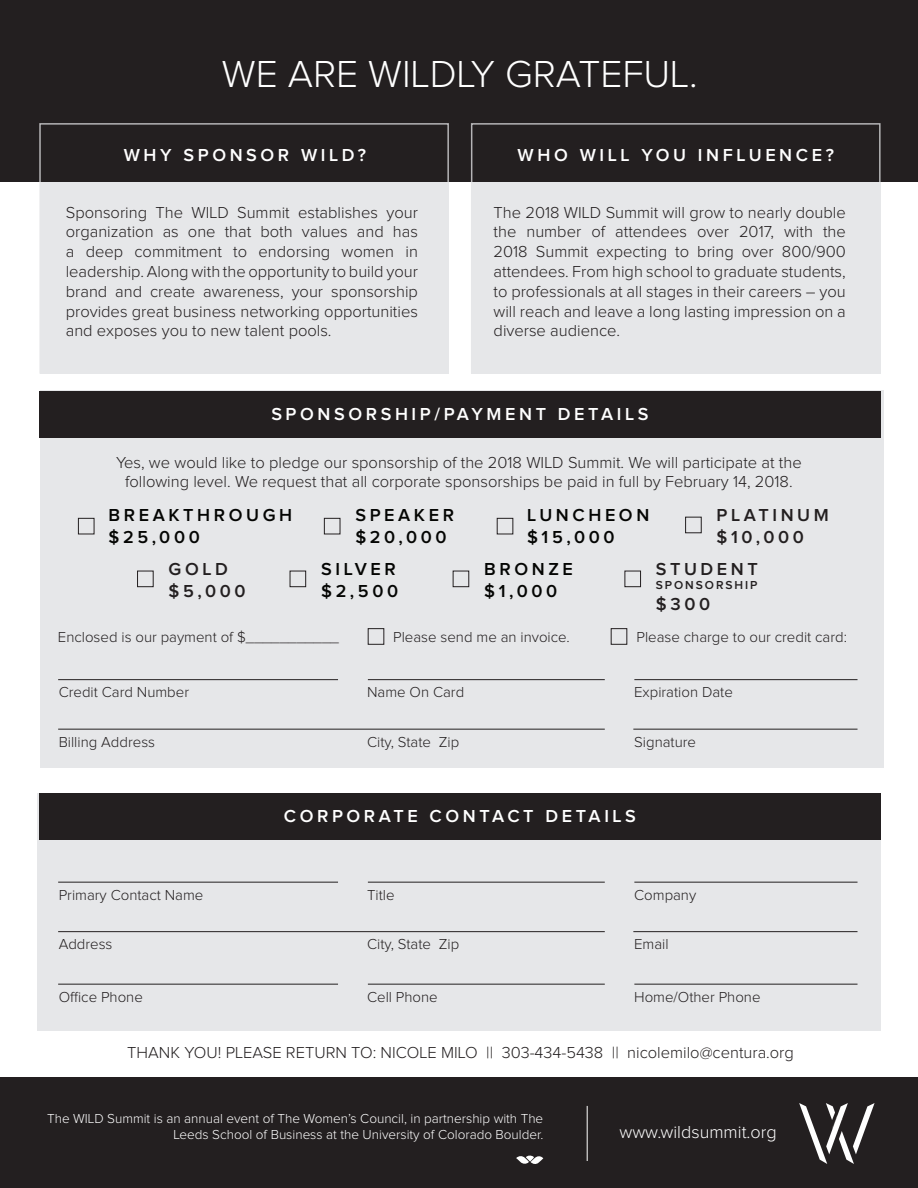
<style>
.page{position:relative;width:918px;height:1188px;background:#fff}
.page>*{position:absolute;margin:0;border:0;box-sizing:border-box;transform-origin:0 0}
.t1{font:300 39px "Proxima Nova";color:#fff}
.t2{font:600 18px "Proxima Nova";letter-spacing:.2em;color:#fff}
.t3{font:600 18px/21.6px "Proxima Nova";letter-spacing:.2em;color:#040503}
.t4{font:600 18px/21.6px "Proxima Nova";letter-spacing:.2em;color:#231f20}
.t5{font:300 18px "Proxima Nova";color:#fff}
.t6{font:300 16.5px/19.8px "Proxima Nova";color:#231f20;text-align:justify}
.t7{font:300 15px "Proxima Nova";color:#231f20}
.t8{font:300 13.5px/16.2px "Proxima Nova";color:#fff;text-align:right}
.t9{font:600 12px "Proxima Nova";letter-spacing:.16em;color:#231f20}
</style>
<div class="page">
<div style="left:40px;top:390px;width:843px;height:378px;background:#e6e7e9"></div>
<div style="left:38px;top:793px;width:843px;height:237px;background:#e6e7e9"></div>
<div style="left:39px;top:391px;width:841px;height:46px;background:#231f20"></div>
<div style="left:39px;top:793px;width:842px;height:47px;background:#231f20"></div>
<div style="left:40px;top:109px;width:409px;height:265px;background:#e6e7e9"></div>
<div style="left:471px;top:160px;width:410px;height:214px;background:#e6e7e9"></div>
<div style="left:0;top:1077px;width:918px;height:111px;background:#231f20"></div>
<svg style="left:516px;top:1155px;width:27px;height:9px"></svg>
<hr style="left:587px;top:1106px;width:1px;height:55px;background:#fff">
<svg style="left:799px;top:1103px;width:76px;height:61px"></svg>
<div style="left:0;top:0;width:918px;height:181px;background:#231f20"></div>
<div style="left:39px;top:123px;width:410px;height:251px;border:2px solid #e6e7e9"></div>
<div style="left:471px;top:123px;width:410px;height:251px;border:2px solid #e6e7e9"></div>
<div style="left:324px;top:518px;width:16px;height:16px;border:1px solid #231f20"></div>
<div style="left:685px;top:517px;width:17px;height:16px;border:1px solid #231f20"></div>
<div style="left:78px;top:518px;width:16px;height:16px;border:1px solid #231f20"></div>
<div style="left:137px;top:571px;width:17px;height:16px;border:1px solid #231f20"></div>
<div style="left:497px;top:518px;width:16px;height:16px;border:1px solid #231f20"></div>
<div style="left:290px;top:571px;width:16px;height:16px;border:1px solid #231f20"></div>
<div style="left:625px;top:571px;width:16px;height:16px;border:1px solid #231f20"></div>
<div style="left:368px;top:628px;width:16px;height:17px;border:1px solid #231f20"></div>
<div style="left:611px;top:628px;width:16px;height:17px;border:1px solid #231f20"></div>
<hr style="left:58px;top:679px;width:280px;height:1px;background:#231f20">
<hr style="left:368px;top:679px;width:237px;height:1px;background:#231f20">
<hr style="left:634px;top:679px;width:224px;height:1px;background:#231f20">
<hr style="left:58px;top:729px;width:547px;height:1px;background:#231f20">
<hr style="left:633px;top:729px;width:225px;height:1px;background:#231f20">
<hr style="left:58px;top:882px;width:280px;height:1px;background:#231f20">
<hr style="left:368px;top:882px;width:237px;height:1px;background:#231f20">
<hr style="left:634px;top:882px;width:224px;height:1px;background:#231f20">
<hr style="left:58px;top:931px;width:547px;height:1px;background:#231f20">
<hr style="left:633px;top:931px;width:225px;height:1px;background:#231f20">
<hr style="left:58px;top:984px;width:280px;height:1px;background:#231f20">
<hr style="left:368px;top:984px;width:237px;height:1px;background:#231f20">
<hr style="left:634px;top:984px;width:224px;height:1px;background:#231f20">
<div style="left:453px;top:571px;width:16px;height:16px;border:1px solid #231f20"></div>
<h1 class="t1" style="left:222px;top:56px;width:477px">WE ARE WILDLY GRATEFUL.</h1>
<p class="t2" style="left:124px;top:147px;width:244px">WHY SPONSOR WILD?</p>
<p class="t2" style="left:518px;top:147px;width:318px">WHO WILL YOU INFLUENCE?</p>
<p class="t6" style="left:66px;top:203px;width:354px">Sponsoring The WILD Summit establishes your organization as one that both values and has a deep commitment to endorsing women in leadership. Along with the opportunity to build your brand and create awareness, your sponsorship provides great business networking opportunities and exposes you to new talent pools.</p>
<p class="t6" style="left:494px;top:203px;width:354px">The 2018 WILD Summit will grow to nearly double the number of attendees over 2017, with the 2018 Summit expecting to bring over 800/900 attendees. From high school to graduate students, to professionals at all stages in their careers – you will reach and leave a long lasting impression on a diverse audience.</p>
<p class="t2" style="left:271px;top:406px;width:379px">SPONSORSHIP/PAYMENT DETAILS</p>
<p class="t6" style="left:116px;top:453px;width:687px;text-align:center">Yes, we would like to pledge our sponsorship of the 2018 WILD Summit. We will participate at the following level. We request that all corporate sponsorships be paid in full by February 14, 2018.</p>
<p class="t3" style="left:109px;top:505px;width:185px">BREAKTHROUGH $25,000</p>
<p class="t4" style="left:169px;top:559px;width:78px">GOLD $5,000</p>
<p class="t3" style="left:527px;top:505px;width:124px">LUNCHEON $15,000</p>
<p class="t3" style="left:355px;top:505px;width:100px">SPEAKER $20,000</p>
<p class="t4" style="left:717px;top:505px;width:114px">PLATINUM $10,000</p>
<p class="t3" style="left:321px;top:559px;width:79px">SILVER $2,500</p>
<p class="t4" style="left:656px;top:559px;width:103px">STUDENT</p>
<p class="t3" style="left:484px;top:559px;width:90px">BRONZE $1,000</p>
<p class="t9" style="left:656px;top:579px;width:103px">SPONSORSHIP</p>
<p class="t4" style="left:656px;top:594px;width:56px">$300</p>
<p class="t7" style="left:58px;top:630px;width:283px">Enclosed is our payment of $___________</p>
<p class="t7" style="left:393px;top:630px;width:178px">Please send me an invoice.</p>
<p class="t7" style="left:637px;top:630px;width:212px">Please charge to our credit card:</p>
<p class="t7" style="left:59px;top:685px;width:132px">Credit Card Number</p>
<p class="t7" style="left:367px;top:685px;width:99px">Name On Card</p>
<p class="t7" style="left:634px;top:685px;width:100px">Expiration Date</p>
<p class="t7" style="left:59px;top:735px;width:98px">Billing Address</p>
<p class="t7" style="left:367px;top:735px;width:94px">City, State Zip</p>
<p class="t7" style="left:634px;top:735px;width:63px">Signature</p>
<p class="t2" style="left:284px;top:808px;width:354px">CORPORATE CONTACT DETAILS</p>
<p class="t7" style="left:59px;top:888px;width:146px">Primary Contact Name</p>
<p class="t7" style="left:367px;top:888px;width:29px">Title</p>
<p class="t7" style="left:634px;top:888px;width:64px">Company</p>
<p class="t7" style="left:59px;top:937px;width:55px">Address</p>
<p class="t7" style="left:367px;top:937px;width:94px">City, State Zip</p>
<p class="t7" style="left:634px;top:937px;width:36px">Email</p>
<p class="t7" style="left:59px;top:990px;width:86px">Office Phone</p>
<p class="t7" style="left:367px;top:990px;width:72px">Cell Phone</p>
<p class="t7" style="left:634px;top:990px;width:128px">Home/Other Phone</p>
<p class="t6" style="left:127px;top:1044px;width:668px">THANK YOU! PLEASE RETURN TO: NICOLE MILO || 303-434-5438 || nicolemilo@centura.org</p>
<p class="t8" style="left:47px;top:1111px;width:498px">The WILD Summit is an annual event of The Women’s Council, in partnership with The<br>Leeds School of Business at the University of Colorado Boulder.</p>
<p class="t5" style="left:619px;top:1124px;width:159px">www.wildsummit.org</p>
</div>
